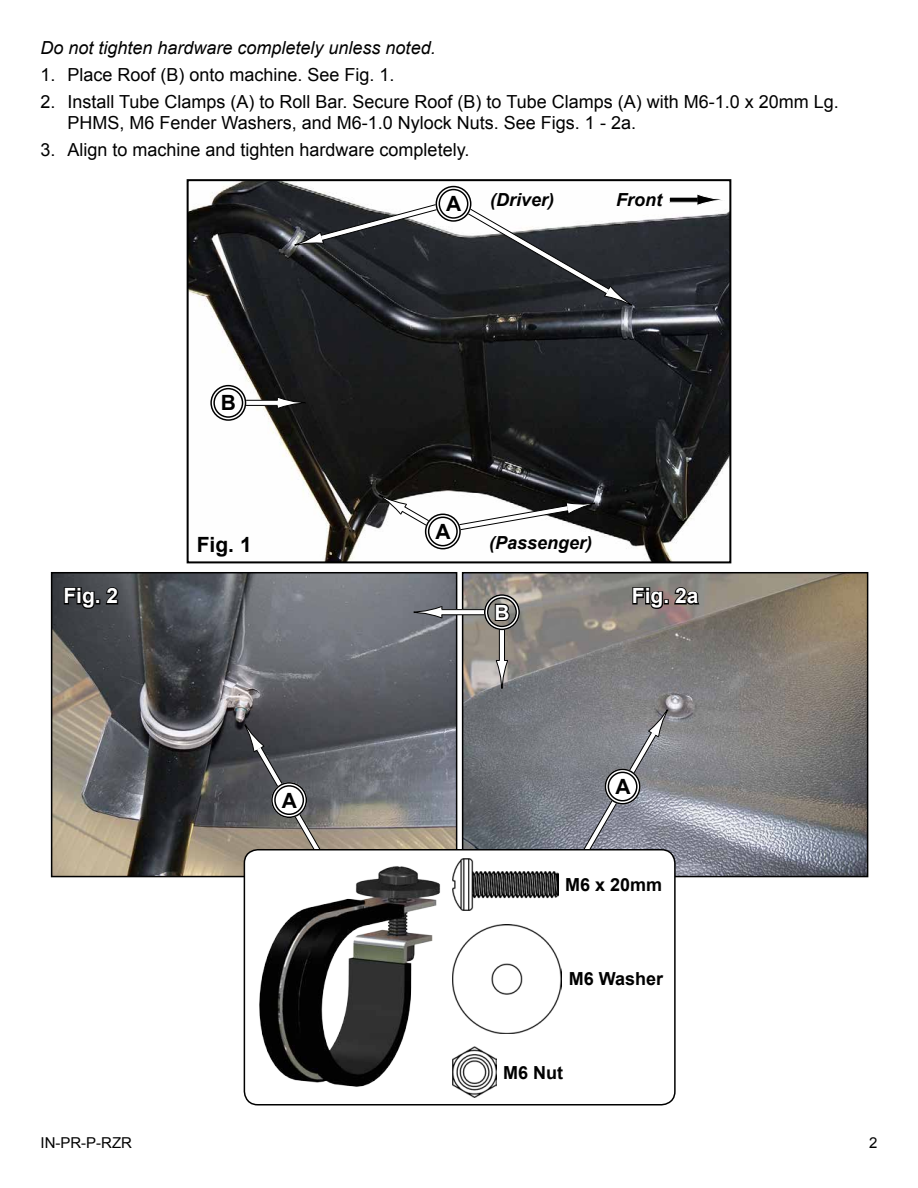
<style>
.page{position:relative;width:918px;height:1188px;background:#fff}
.page>*{position:absolute;margin:0;border:0;box-sizing:border-box;transform-origin:0 0}
.t1{font:700 21px "Arial";color:#fff}
.t2{font:700 21px "Arial";color:#000}
.t3{font:18px/21.6px "Arial";color:#000}
.t4{font:italic 18px "Arial";color:#000}
.t5{font:italic 700 18px "Arial";color:#000}
.t6{font:700 18px "Arial";color:#000}
.t7{font:15px "Arial";color:#000}
</style>
<div class="page">
<img style="left:190px;top:182px;width:538px;height:378px">
<div style="left:187px;top:179px;width:544px;height:384px;border:2px solid #000"></div>
<div style="left:669px;top:197px;width:28px;height:5px;background:#000"></div>
<div style="left:669px;top:197px;width:29px;height:6px;border:1px solid #fff"></div>
<svg style="left:696px;top:193px;width:29px;height:13px"></svg>
<div style="left:244px;top:400px;width:34px;height:5px;background:#fff"></div>
<div style="left:244px;top:400px;width:34px;height:6px;border:1px solid #000"></div>
<svg style="left:277px;top:396px;width:29px;height:13px"></svg>
<svg style="left:220px;top:393px;width:18px;height:20px"></svg>
<div style="left:210px;top:385px;width:36px;height:36px;border:4px solid #fff;border-radius:50%"></div>
<div style="left:210px;top:385px;width:36px;height:36px;border:1px solid #000;border-radius:50%"></div>
<div style="left:213px;top:388px;width:30px;height:30px;border:1px solid #000;border-radius:50%"></div>
<svg style="left:294px;top:189px;width:372px;height:119px"></svg>
<div style="left:436px;top:186px;width:35px;height:36px;border:4px solid #fff;border-radius:50%"></div>
<div style="left:436px;top:186px;width:35px;height:36px;border:1px solid #000;border-radius:50%"></div>
<div style="left:439px;top:189px;width:29px;height:30px;border:1px solid #000;border-radius:50%"></div>
<svg style="left:379px;top:492px;width:216px;height:64px"></svg>
<div style="left:425px;top:514px;width:36px;height:35px;border:4px solid #fff;border-radius:50%"></div>
<div style="left:425px;top:514px;width:36px;height:35px;border:1px solid #000;border-radius:50%"></div>
<div style="left:428px;top:517px;width:30px;height:29px;border:1px solid #000;border-radius:50%"></div>
<img style="left:54px;top:575px;width:400px;height:299px">
<div style="left:51px;top:572px;width:406px;height:305px;border:2px solid #000"></div>
<img style="left:465px;top:575px;width:400px;height:299px">
<div style="left:462px;top:572px;width:406px;height:305px;border:2px solid #000"></div>
<div style="left:442px;top:610px;width:44px;height:5px;background:#fff"></div>
<div style="left:441px;top:609px;width:45px;height:6px;border:1px solid #000"></div>
<svg style="left:413px;top:606px;width:30px;height:13px"></svg>
<div style="left:499px;top:627px;width:6px;height:34px;background:#fff"></div>
<div style="left:499px;top:627px;width:6px;height:34px;border:1px solid #000"></div>
<svg style="left:495px;top:660px;width:14px;height:29px"></svg>
<svg style="left:494px;top:602px;width:17px;height:20px"></svg>
<div style="left:484px;top:594px;width:36px;height:36px;border:4px solid #fff;border-radius:50%"></div>
<div style="left:484px;top:594px;width:36px;height:36px;border:1px solid #000;border-radius:50%"></div>
<div style="left:487px;top:597px;width:30px;height:30px;border:1px solid #000;border-radius:50%"></div>
<div style="left:244px;top:850px;width:431px;height:255px;background:#fff;border-radius:14px"></div>
<div style="left:244px;top:849px;width:432px;height:257px;border:2px solid #000;border-radius:14px"></div>
<img style="left:259px;top:866px;width:182px;height:221px">
<img style="left:453px;top:924px;width:109px;height:109px">
<img style="left:453px;top:1047px;width:43px;height:51px">
<img style="left:453px;top:858px;width:105px;height:53px">
<svg style="left:63px;top:586px;width:57px;height:25px"></svg>
<svg style="left:631px;top:584px;width:70px;height:27px;background:#58514f"></svg>
<svg style="left:244px;top:725px;width:91px;height:151px"></svg>
<svg style="left:564px;top:710px;width:104px;height:143px;background:#8c8e96"></svg>
<p class="t4" style="left:40px;top:36px;width:397px">Do not tighten hardware completely unless noted.</p>
<p class="t3" style="left:40px;top:64px;width:356px">1. Place Roof (B) onto machine. See Fig. 1.</p>
<p class="t3" style="left:68px;top:91px;width:773px;text-indent:-27px">2. Install Tube Clamps (A) to Roll Bar. Secure Roof (B) to Tube Clamps (A) with M6-1.0 x 20mm Lg.<br>PHMS, M6 Fender Washers, and M6-1.0 Nylock Nuts. See Figs. 1 - 2a.</p>
<p class="t3" style="left:40px;top:139px;width:430px">3. Align to machine and tighten hardware completely.</p>
<p class="t2" style="left:221px;top:389px;width:17px">B</p>
<p class="t2" style="left:197px;top:530px;width:56px">Fig. 1</p>
<p class="t2" style="left:446px;top:190px;width:17px">A</p>
<p class="t5" style="left:490px;top:188px;width:66px">(Driver)</p>
<p class="t5" style="left:616px;top:188px;width:47px">Front</p>
<p class="t2" style="left:436px;top:518px;width:17px">A</p>
<p class="t5" style="left:489px;top:531px;width:105px">(Passenger)</p>
<p class="t1" style="left:63px;top:582px;width:56px">Fig. 2</p>
<p class="t1" style="left:632px;top:582px;width:68px">Fig. 2a</p>
<p class="t1" style="left:494px;top:598px;width:17px">B</p>
<p class="t2" style="left:282px;top:786px;width:17px">A</p>
<p class="t2" style="left:615px;top:773px;width:17px">A</p>
<p class="t6" style="left:565px;top:873px;width:99px">M6 x 20mm</p>
<p class="t6" style="left:569px;top:967px;width:96px">M6 Washer</p>
<p class="t6" style="left:503px;top:1060px;width:61px">M6 Nut</p>
<p class="t7" style="left:40px;top:1133px;width:93px">IN-PR-P-RZR</p>
<p class="t7" style="left:869px;top:1133px;width:10px">2</p>
</div>
